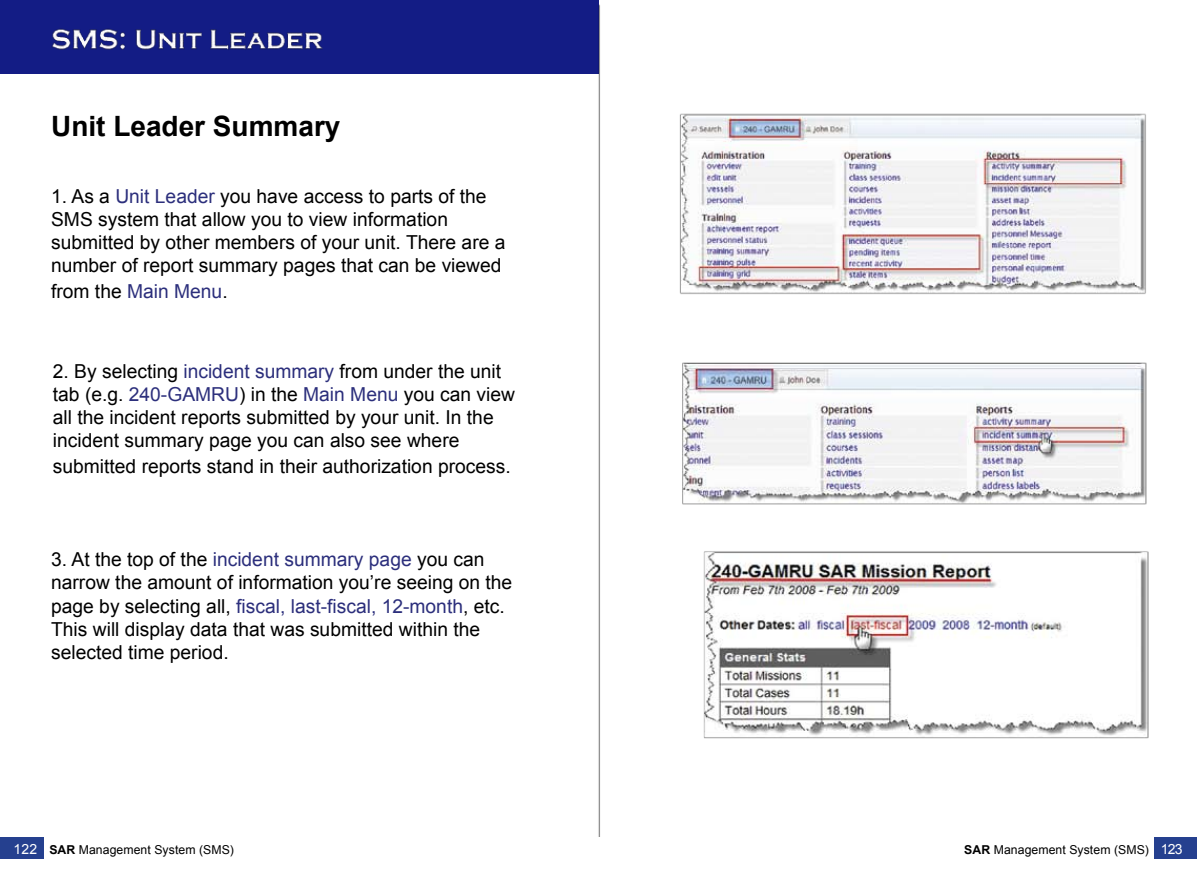
<style>
.page{position:relative;width:1197px;height:882px;background:#fff}
.page>*{position:absolute;margin:0;border:0;box-sizing:border-box;transform-origin:0 0}
.t1{font:700 28px "Arial";color:#000}
.t2{font:19.25px/23.1px "Arial";color:#000}
.t3{font:12.25px "Arial";letter-spacing:.005em;color:#000}
.s1{color:#2c2f7c}
.s2{font-size:14px;color:#fff}
.s3{font-weight:700}
</style>
<div class="page">
<div style="left:0;top:838px;width:43px;height:21px;background:#25408f"></div>
<div style="left:1155px;top:838px;width:42px;height:21px;background:#25408f"></div>
<img style="left:2px;top:0;width:1147px;height:836px">
<div style="left:29px;top:108px;width:543px;height:668px;background:#fff"></div>
<h1 class="t1" style="left:51px;top:110px;width:291px">Unit Leader Summary</h1>
<p class="t2" style="left:51px;top:185px;width:456px">1. As a <span class="s1">Unit Leader</span> you have access to parts of the SMS system that allow you to view information submitted by other members of your unit. There are a number of report summary pages that can be viewed</p>
<p class="t2" style="left:51px;top:279px;width:178px">from the <span class="s1">Main Menu</span>.</p>
<p class="t2" style="left:53px;top:360px;width:464px">2. By selecting <span class="s1">incident summary</span> from under the unit tab (e.g. <span class="s1">240-GAMRU</span>) in the <span class="s1">Main Menu</span> you can view all the incident reports submitted by your unit. In the incident summary page you can also see where</p>
<p class="t2" style="left:53px;top:454px;width:459px">submitted reports stand in their authorization process.</p>
<p class="t2" style="left:51px;top:548px;width:463px">3. At the top of the <span class="s1">incident summary page</span> you can narrow the amount of information you’re seeing on the page by selecting all, <span class="s1">fiscal, last-fiscal, 12-month</span>, etc.<br>This will display data that was submitted within the selected time period.</p>
<p class="t3" style="left:14px;top:843px;width:222px"><span class="s2">122</span> <span class="s3">SAR</span> Management System (SMS)</p>
<p class="t3" style="left:964px;top:843px;width:220px"><span class="s3">SAR</span> Management System (SMS) <span class="s2">123</span></p>
</div>
